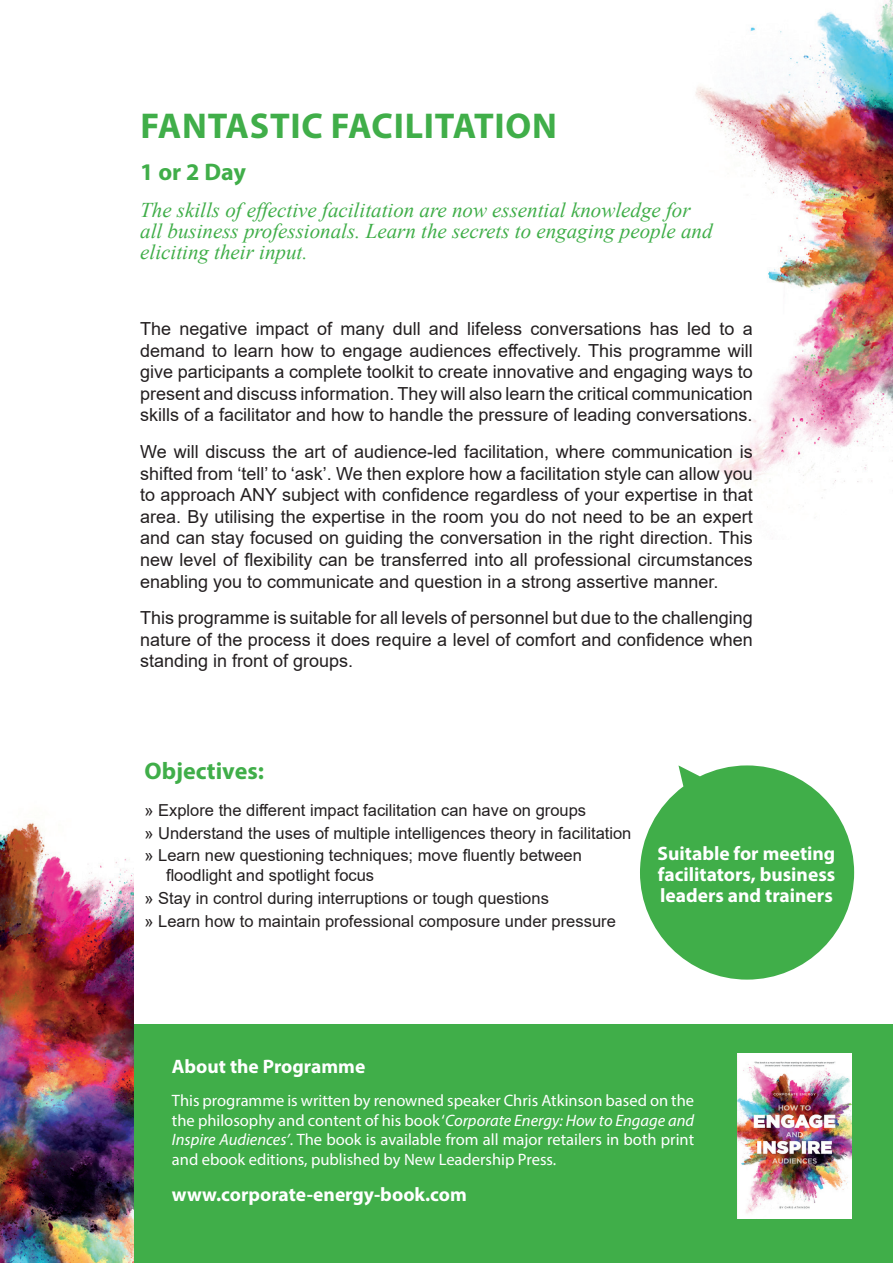
<style>
.page{position:relative;width:893px;height:1263px;background:#fff}
.page>*{position:absolute;margin:0;border:0;box-sizing:border-box;transform-origin:0 0}
.t1{font:700 36px "Myriad Pro";letter-spacing:.02em;color:#40ae49}
.t2{font:700 24px "Myriad Pro";color:#40ae49}
.t3{font:italic 21px/21px "Times New Roman";color:#40ae49}
.t4{font:700 19.5px/21px "Myriad Pro";color:#fff;text-align:justify}
.t5{font:18px/21.6px "Arial";color:#231f20;text-align:justify}
.t6{font:16.5px/22.8px "Arial";color:#231f20}
.t7{font:16.5px/19.8px "Myriad Pro";color:#fff;text-align:justify}
.s1{font-style:italic}
</style>
<div class="page">
<img style="left:695px;top:0;width:198px;height:507px">
<div style="left:0;top:1025px;width:893px;height:238px;background:#40ae49"></div>
<img style="left:0;top:822px;width:134px;height:441px">
<img style="left:737px;top:1053px;width:114px;height:165px">
<svg style="left:640px;top:765px;width:214px;height:214px;fill:#40ae49"></svg>
<h1 class="t1" style="left:141px;top:102px;width:418px">FANTASTIC FACILITATION</h1>
<h2 class="t2" style="left:140px;top:156px;width:107px">1 or 2 Day</h2>
<p class="t3" style="left:140px;top:199px;width:574px">The skills of effective facilitation are now essential knowledge for all business professionals. Learn the secrets to engaging people and eliciting their input.</p>
<p class="t5" style="left:140px;top:318px;width:614px">The negative impact of many dull and lifeless conversations has led to a demand to learn how to engage audiences effectively. This programme will give participants a complete toolkit to create innovative and engaging ways to present and discuss information. They will also learn the critical communication skills of a facilitator and how to handle the pressure of leading conversations.</p>
<p class="t5" style="left:140px;top:441px;width:614px">We will discuss the art of audience-led facilitation, where communication is shifted from ‘tell’ to ‘ask’. We then explore how a facilitation style can allow you to approach ANY subject with confidence regardless of your expertise in that area. By utilising the expertise in the room you do not need to be an expert and can stay focused on guiding the conversation in the right direction. This new level of flexibility can be transferred into all professional circumstances enabling you to communicate and question in a strong assertive manner.</p>
<p class="t5" style="left:140px;top:607px;width:614px">This programme is suitable for all levels of personnel but due to the challenging nature of the process it does require a level of comfort and confidence when standing in front of groups.</p>
<h2 class="t2" style="left:144px;top:756px;width:121px">Objectives:</h2>
<p class="t6" style="left:144px;top:798px;width:488px">» Explore the different impact facilitation can have on groups<br>» Understand the uses of multiple intelligences theory in facilitation » Learn new questioning techniques; move fluently between</p>
<p class="t6" style="left:144px;top:864px;width:473px;text-indent:22px">floodlight and spotlight focus<br>» Stay in control during interruptions or tough questions<br>» Learn how to maintain professional composure under pressure</p>
<p class="t4" style="left:658px;top:843px;width:179px">Suitable for meeting facilitators, business leaders and trainers</p>
<p class="t4" style="left:172px;top:1055px;width:195px">About the Programme</p>
<p class="t7" style="left:172px;top:1090px;width:524px">This programme is written by renowned speaker Chris Atkinson based on the the philosophy and content of his book ‘<span class="s1">Corporate Energy: How to Engage and Inspire Audiences’</span>. The book is available from all major retailers in both print and ebook editions, published by New Leadership Press.</p>
<p class="t4" style="left:172px;top:1183px;width:296px">www.corporate-energy-book.com</p>
</div>
